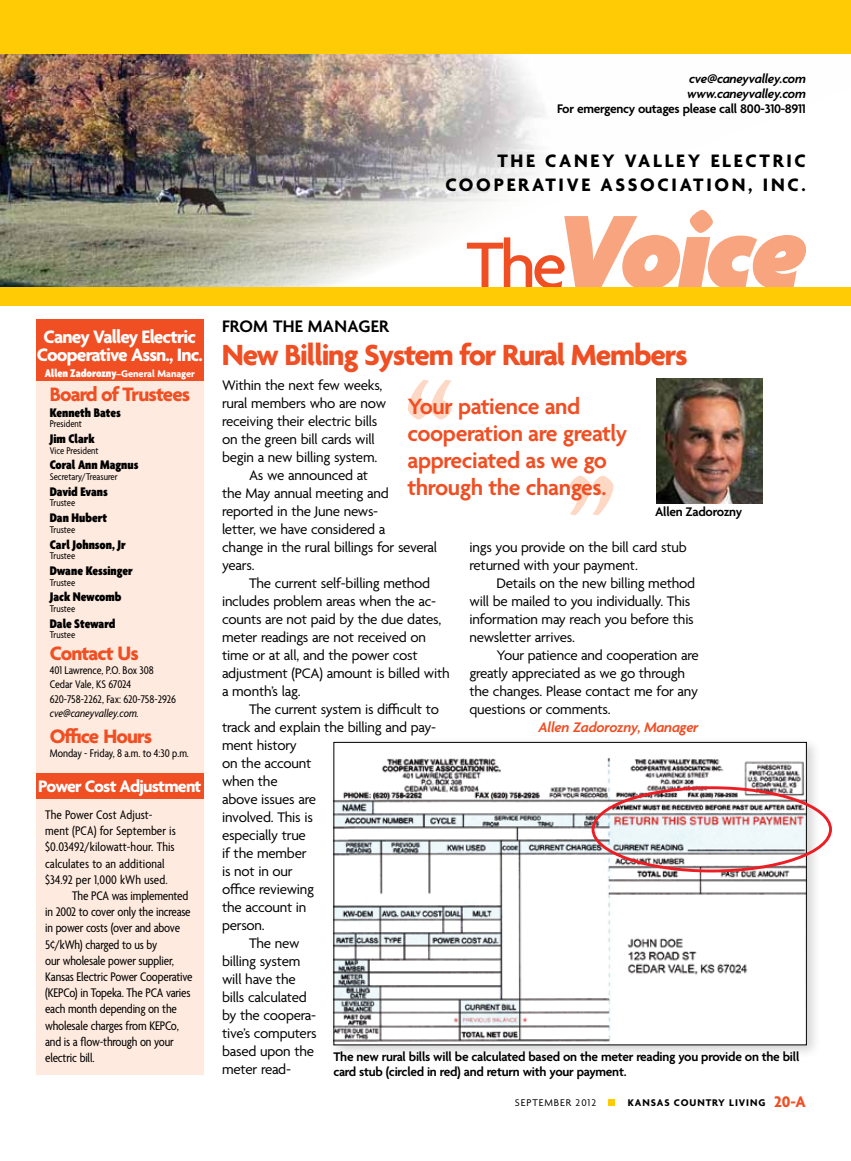
<style>
.page{position:relative;width:851px;height:1161px;background:#fff}
.page>*{position:absolute;margin:0;border:0;box-sizing:border-box;transform-origin:0 0}
.t1{font:italic 900 113.25px "Agenda";letter-spacing:-.04em;color:#f8a47e}
.t2{font:700 31.5px "Agenda";letter-spacing:-.035em;color:#f04e23}
.t3{font:600 24px/27px "Agenda";letter-spacing:-.015em;color:#f04e23}
.t4{font:700 21px "Agenda";letter-spacing:-.04em;color:#f04e23}
.t5{font:700 19.5px/24px "Agenda";letter-spacing:.14em;color:#000;text-align:right}
.t6{font:700 19.5px/18px "Agenda";letter-spacing:-.04em;color:#fff;text-align:center}
.t7{font:700 18px "Agenda";letter-spacing:-.04em;color:#fff}
.t8{font:600 18px "Agenda";letter-spacing:.015em;color:#000}
.t9{font:15px/18px "Agenda";letter-spacing:-.015em;color:#000}
.t10{font:italic 600 15px "Agenda";letter-spacing:-.015em;color:#f04e23}
.t11{font:condensed 13.5px "Agenda";letter-spacing:-.015em;color:#000}
.t12{font:600 13.5px/15px "Agenda";letter-spacing:-.02em;color:#000}
.t13{font:condensed 13.5px "Agenda";letter-spacing:.005em;color:#000}
.t14{font:900 condensed 13.5px "Agenda";color:#000}
.t15{font:italic 600 13.5px/15px "Agenda";letter-spacing:-.02em;color:#000}
.t16{font:condensed 12px/14.4px "Agenda";color:#000}
.t17{font:900 condensed 12px "Agenda";color:#fff}
.t18{font:italic condensed 12px "Agenda";color:#000}
.t19{font:condensed 10.5px "Agenda";color:#000}
.t20{font:700 10.5px "Agenda";letter-spacing:.09em;color:#000}
.t21{font:10.5px "Agenda";letter-spacing:.09em;color:#000}
.s1{font-size:10.5px}
.s2{font-weight:700;font-stretch:normal;font-size:10.5px}
.s3{font-weight:500;font-style:normal;font-size:71.55px;color:#f04e23}
.s4{font-size:16.5px;color:#f04e23}
</style>
<div class="page">
<img style="left:0;top:54px;width:545px;height:233px">
<div style="left:0;top:287px;width:850px;height:19px;background:#ffcb05"></div>
<div style="left:36px;top:332px;width:168px;height:742px;background:#feeade"></div>
<div style="left:36px;top:319px;width:168px;height:62px;background:#f04e23"></div>
<div style="left:36px;top:773px;width:168px;height:25px;background:#f04e23"></div>
<img style="left:656px;top:378px;width:106px;height:125px">
<svg style="left:408px;top:380px;width:43px;height:40px"></svg>
<svg style="left:569px;top:476px;width:44px;height:39px"></svg>
<div style="left:328px;top:736px;width:493px;height:323px;background:#000;opacity:.18"></div>
<img style="left:335px;top:744px;width:469px;height:299px">
<div style="left:333px;top:742px;width:473px;height:303px;border:1px solid #000"></div>
<div style="left:591px;top:786px;width:240px;height:86px;border:3px solid #ed1d24;border-radius:50%"></div>
<div style="left:608px;top:1099px;width:7px;height:7px;background:#ffcb05"></div>
<div style="left:0;top:0;width:850px;height:54px;background:#ffcb05"></div>
<h3 class="t6" style="left:37px;top:329px;width:168px">Caney Valley Electric<br>Cooperative Assn., Inc.</h3>
<p class="t17" style="left:45px;top:367px;width:152px">Allen Zadorozny<span class="s1">–</span><span class="s2">General Manager</span></p>
<h3 class="t4" style="left:50px;top:383px;width:142px">Board of Trustees</h3>
<p class="t14" style="left:50px;top:405px;width:73px">Kenneth Bates</p>
<p class="t19" style="left:50px;top:418px;width:34px">President</p>
<p class="t14" style="left:50px;top:431px;width:47px">Jim Clark</p>
<p class="t19" style="left:50px;top:445px;width:50px">Vice President</p>
<p class="t14" style="left:50px;top:458px;width:90px">Coral Ann Magnus</p>
<p class="t19" style="left:50px;top:471px;width:69px">Secretary/Treasurer</p>
<p class="t14" style="left:50px;top:484px;width:60px">David Evans</p>
<p class="t19" style="left:50px;top:497px;width:27px">Trustee</p>
<p class="t14" style="left:50px;top:511px;width:59px">Dan Hubert</p>
<p class="t19" style="left:50px;top:524px;width:27px">Trustee</p>
<p class="t14" style="left:50px;top:537px;width:78px">Carl Johnson, Jr</p>
<p class="t19" style="left:50px;top:550px;width:27px">Trustee</p>
<p class="t14" style="left:50px;top:563px;width:84px">Dwane Kessinger</p>
<p class="t19" style="left:50px;top:577px;width:27px">Trustee</p>
<p class="t14" style="left:50px;top:590px;width:73px">Jack Newcomb</p>
<p class="t19" style="left:50px;top:603px;width:27px">Trustee</p>
<p class="t14" style="left:50px;top:616px;width:67px">Dale Steward</p>
<p class="t19" style="left:50px;top:629px;width:27px">Trustee</p>
<h3 class="t4" style="left:50px;top:642px;width:90px">Contact Us</h3>
<p class="t16" style="left:50px;top:664px;width:128px">401 Lawrence, P.O. Box 308<br>Cedar Vale, KS 67024<br>620-758-2262, Fax: 620-758-2926</p>
<p class="t18" style="left:50px;top:706px;width:91px">cve@caneyvalley.com.</p>
<h3 class="t4" style="left:50px;top:725px;width:104px">Office Hours</h3>
<p class="t16" style="left:50px;top:747px;width:141px">Monday - Friday, 8 a.m. to 4:30 p.m.</p>
<p class="t7" style="left:38px;top:777px;width:165px">Power Cost Adjustment</p>
<p class="t13" style="left:45px;top:807px;width:109px">The Power Cost Adjust-</p>
<p class="t13" style="left:45px;top:824px;width:132px">ment (PCA) for September is</p>
<p class="t13" style="left:45px;top:840px;width:131px">$0.03492/kilowatt-hour. This</p>
<p class="t13" style="left:45px;top:856px;width:121px">calculates to an additional</p>
<p class="t13" style="left:45px;top:872px;width:124px">$34.92 per 1,000 kWh used.</p>
<p class="t11" style="left:72px;top:888px;width:118px">The PCA was implemented</p>
<p class="t11" style="left:45px;top:905px;width:147px">in 2002 to cover only the increase</p>
<p class="t11" style="left:45px;top:921px;width:136px">in power costs (over and above</p>
<p class="t11" style="left:45px;top:937px;width:114px">5¢/kWh) charged to us by</p>
<p class="t11" style="left:45px;top:953px;width:130px">our wholesale power supplier,</p>
<p class="t11" style="left:45px;top:969px;width:149px">Kansas Electric Power Cooperative</p>
<p class="t11" style="left:45px;top:986px;width:147px">(KEPCo) in Topeka. The PCA varies</p>
<p class="t11" style="left:45px;top:1002px;width:133px">each month depending on the</p>
<p class="t11" style="left:45px;top:1018px;width:135px">wholesale charges from KEPCo,</p>
<p class="t11" style="left:45px;top:1034px;width:130px">and is a flow-through on your</p>
<p class="t11" style="left:45px;top:1050px;width:51px">electric bill.</p>
<p class="t15" style="left:687px;top:72px;width:120px">cve@caneyvalley.com www.caneyvalley.com</p>
<p class="t12" style="left:557px;top:102px;width:250px">For emergency outages please call 800-310-8911</p>
<h3 class="t5" style="left:445px;top:150px;width:362px">The Caney Valley Electric cooperat ive Associat ion, Inc.</h3>
<p class="t8" style="left:222px;top:317px;width:168px">From The Manager</p>
<h1 class="t1" style="left:466px;top:191px;width:341px"><span class="s3">The</span>Voice</h1>
<h2 class="t2" style="left:222px;top:338px;width:467px">New Billing System for Rural Members</h2>
<p class="t9" style="left:222px;top:377px;width:162px">Within the next few weeks,</p>
<p class="t9" style="left:222px;top:395px;width:166px">rural members who are now</p>
<p class="t9" style="left:222px;top:413px;width:157px">receiving their electric bills</p>
<p class="t9" style="left:222px;top:431px;width:154px">on the green bill cards will</p>
<p class="t9" style="left:222px;top:449px;width:157px">begin a new billing system.</p>
<p class="t9" style="left:249px;top:467px;width:121px">As we announced at</p>
<p class="t9" style="left:222px;top:485px;width:168px">the May annual meeting and</p>
<p class="t9" style="left:222px;top:503px;width:158px">reported in the June news-</p>
<p class="t9" style="left:222px;top:521px;width:165px">letter, we have considered a</p>
<p class="t9" style="left:222px;top:539px;width:217px">change in the rural billings for several</p>
<p class="t9" style="left:222px;top:557px;width:34px">years.</p>
<p class="t9" style="left:249px;top:575px;width:183px">The current self-billing method</p>
<p class="t9" style="left:222px;top:593px;width:216px">includes problem areas when the ac-</p>
<p class="t9" style="left:222px;top:611px;width:221px">counts are not paid by the due dates,</p>
<p class="t9" style="left:222px;top:629px;width:205px">meter readings are not received on</p>
<p class="t9" style="left:222px;top:647px;width:197px">time or at all, and the power cost</p>
<p class="t9" style="left:222px;top:665px;width:229px">adjustment (PCA) amount is billed with</p>
<p class="t9" style="left:222px;top:683px;width:80px">a month’s lag.</p>
<p class="t9" style="left:249px;top:701px;width:191px">The current system is difficult to</p>
<p class="t9" style="left:222px;top:719px;width:216px">track and explain the billing and pay-</p>
<p class="t9" style="left:222px;top:737px;width:76px">ment history</p>
<p class="t9" style="left:222px;top:755px;width:91px">on the account</p>
<p class="t9" style="left:222px;top:773px;width:57px">when the</p>
<p class="t9" style="left:222px;top:791px;width:96px">above issues are</p>
<p class="t9" style="left:222px;top:809px;width:92px">involved. This is</p>
<p class="t9" style="left:222px;top:827px;width:85px">especially true</p>
<p class="t9" style="left:222px;top:845px;width:86px">if the member</p>
<p class="t9" style="left:222px;top:863px;width:72px">is not in our</p>
<p class="t9" style="left:222px;top:881px;width:94px">office reviewing</p>
<p class="t9" style="left:222px;top:899px;width:86px">the account in</p>
<p class="t9" style="left:222px;top:917px;width:44px">person.</p>
<p class="t9" style="left:249px;top:935px;width:52px">The new</p>
<p class="t9" style="left:222px;top:953px;width:80px">billing system</p>
<p class="t9" style="left:222px;top:971px;width:75px">will have the</p>
<p class="t9" style="left:222px;top:989px;width:86px">bills calculated</p>
<p class="t9" style="left:222px;top:1007px;width:96px">by the coopera-</p>
<p class="t9" style="left:222px;top:1025px;width:96px">tive’s computers</p>
<p class="t9" style="left:222px;top:1043px;width:94px">based upon the</p>
<p class="t9" style="left:222px;top:1061px;width:71px">meter read-</p>
<h3 class="t3" style="left:407px;top:394px;width:221px">Your patience and cooperation are greatly appreciated as we go through the changes.</h3>
<p class="t12" style="left:655px;top:505px;width:89px">Allen Zadorozny</p>
<p class="t9" style="left:469px;top:539px;width:219px">ings you provide on the bill card stub returned with your payment.</p>
<p class="t9" style="left:469px;top:575px;width:227px;text-indent:27px">Details on the new billing method will be mailed to you individually. This information may reach you before this newsletter arrives.</p>
<p class="t9" style="left:469px;top:647px;width:231px;text-indent:27px">Your patience and cooperation are greatly appreciated as we go through the changes. Please contact me for any questions or comments.</p>
<p class="t10" style="left:538px;top:719px;width:162px">Allen Zadorozny, Manager</p>
<p class="t12" style="left:333px;top:1050px;width:467px">The new rural bills will be calculated based on the meter reading you provide on the bill card stub (circled in red) and return with your payment.</p>
<p class="t21" style="left:515px;top:1096px;width:83px">September 2012</p>
<p class="t20" style="left:627px;top:1096px;width:179px">Kansas Country LivinG <span class="s4">20-A</span></p>
</div>
